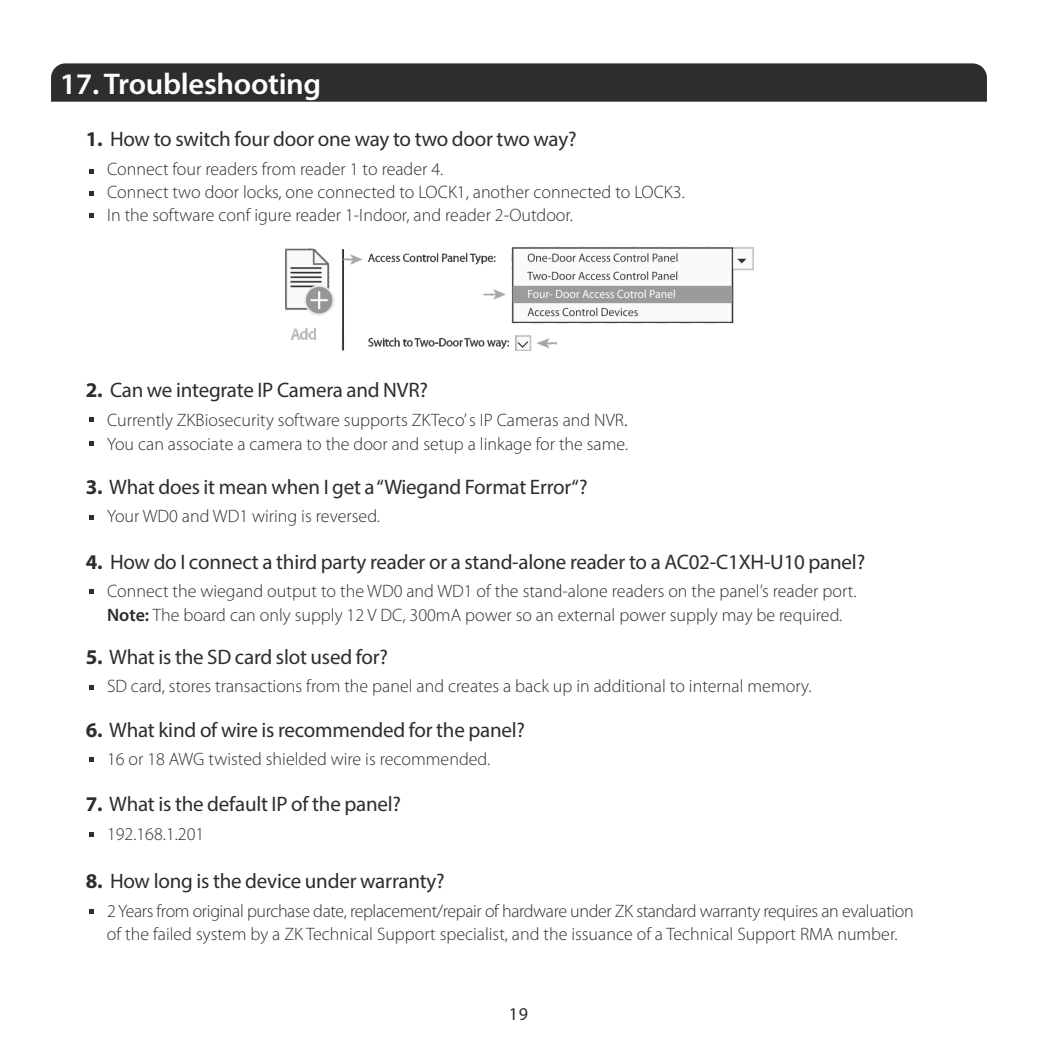
<style>
.page{position:relative;width:1038px;height:1038px;background:#fff}
.page>*{position:absolute;margin:0;border:0;box-sizing:border-box;transform-origin:0 0}
.t1{font:600 30px "Myriad Pro";letter-spacing:-.01em;color:#fefefe}
.t2{font:21px "Myriad Pro";letter-spacing:-.01em;color:#2d2d2d}
.t3{font:300 18px/23.4px "Myriad Pro";color:#2d2d2d}
.t4{font:300 18px/23.4px "Myriad Pro";letter-spacing:-.02em;color:#2d2d2d}
.t5{font:18px "Myriad Pro";color:#2d2d2d}
.s1{font-weight:700}
.s2{font-family:"Adobe Fangsong Std";font-weight:400}
.s3{font-weight:600}
</style>
<div class="page">
<div style="left:51px;top:63px;width:935px;height:39px;background:#2d2d2d"></div>
<img style="left:285px;top:246px;width:468px;height:104px">
<svg style="left:89px;top:417px;width:4px;height:4px"></svg>
<svg style="left:89px;top:441px;width:4px;height:5px"></svg>
<svg style="left:89px;top:169px;width:4px;height:4px"></svg>
<svg style="left:89px;top:191px;width:4px;height:4px"></svg>
<svg style="left:89px;top:213px;width:4px;height:4px"></svg>
<svg style="left:89px;top:515px;width:4px;height:4px"></svg>
<svg style="left:89px;top:589px;width:4px;height:5px"></svg>
<svg style="left:89px;top:685px;width:4px;height:4px"></svg>
<svg style="left:89px;top:757px;width:4px;height:5px"></svg>
<svg style="left:89px;top:832px;width:4px;height:4px"></svg>
<svg style="left:89px;top:909px;width:4px;height:4px"></svg>
<h1 class="t1" style="left:60px;top:71px;width:263px">17. Troubleshooting</h1>
<p class="t2" style="left:86px;top:130px;width:492px"><span class="s1">1.</span> How to switch four door one way to two door two way?</p>
<p class="t3" style="left:107px;top:158px;width:579px">Connect four readers from reader 1 to reader 4.<br>Connect two door locks, one connected to LOCK1, another connected to LOCK3.<br>In the software conf igure reader 1-Indoor, and reader 2-Outdoor.</p>
<p class="t2" style="left:86px;top:381px;width:344px"><span class="s1">2.</span> Can we integrate IP Camera and NVR?</p>
<p class="t3" style="left:107px;top:410px;width:522px">Currently ZKBiosecurity software supports ZKTeco’ s IP Cameras and NVR<span class="s2">.<br></span>You can associate a camera to the door and setup a linkage for the same.</p>
<p class="t2" style="left:86px;top:478px;width:503px"><span class="s1">3.</span> What does it mean when I get a“Wiegand Format Error“?</p>
<p class="t3" style="left:107px;top:506px;width:274px">Your WD0 and WD1 wiring is reversed.</p>
<p class="t2" style="left:86px;top:553px;width:781px"><span class="s1">4.</span> How do I connect a third party reader or a stand-alone reader to a AC02-C1XH-U10 panel?</p>
<p class="t3" style="left:107px;top:580px;width:751px;line-height:24.3px">Connect the wiegand output to the WD0 and WD1 of the stand-alone readers on the panel’s reader port.<br><span class="s3">Note:</span> The board can only supply 12 V DC, 300mA power so an external power supply may be required.</p>
<p class="t2" style="left:86px;top:648px;width:304px"><span class="s1">5.</span> What is the SD card slot used for?</p>
<p class="t3" style="left:107px;top:676px;width:706px">SD card, stores transactions from the panel and creates a back up in additional to internal memory.</p>
<p class="t2" style="left:86px;top:721px;width:441px"><span class="s1">6.</span> What kind of wire is recommended for the panel?</p>
<p class="t3" style="left:107px;top:749px;width:385px">16 or 18 AWG twisted shielded wire is recommended.</p>
<p class="t2" style="left:86px;top:795px;width:317px"><span class="s1">7.</span> What is the default IP of the panel?</p>
<p class="t3" style="left:107px;top:823px;width:99px">192.168.1.201</p>
<p class="t2" style="left:86px;top:872px;width:360px"><span class="s1">8.</span> How long is the device under warranty?</p>
<p class="t4" style="left:107px;top:900px;width:808px">2Years from original purchase date, replacement/repair of hardware under ZK standard warranty requires an evaluation of the failed system by a ZK Technical Support specialist, and the issuance of a Technical Support RMA number.</p>
<p class="t5" style="left:509px;top:1006px;width:21px">19</p>
</div>
